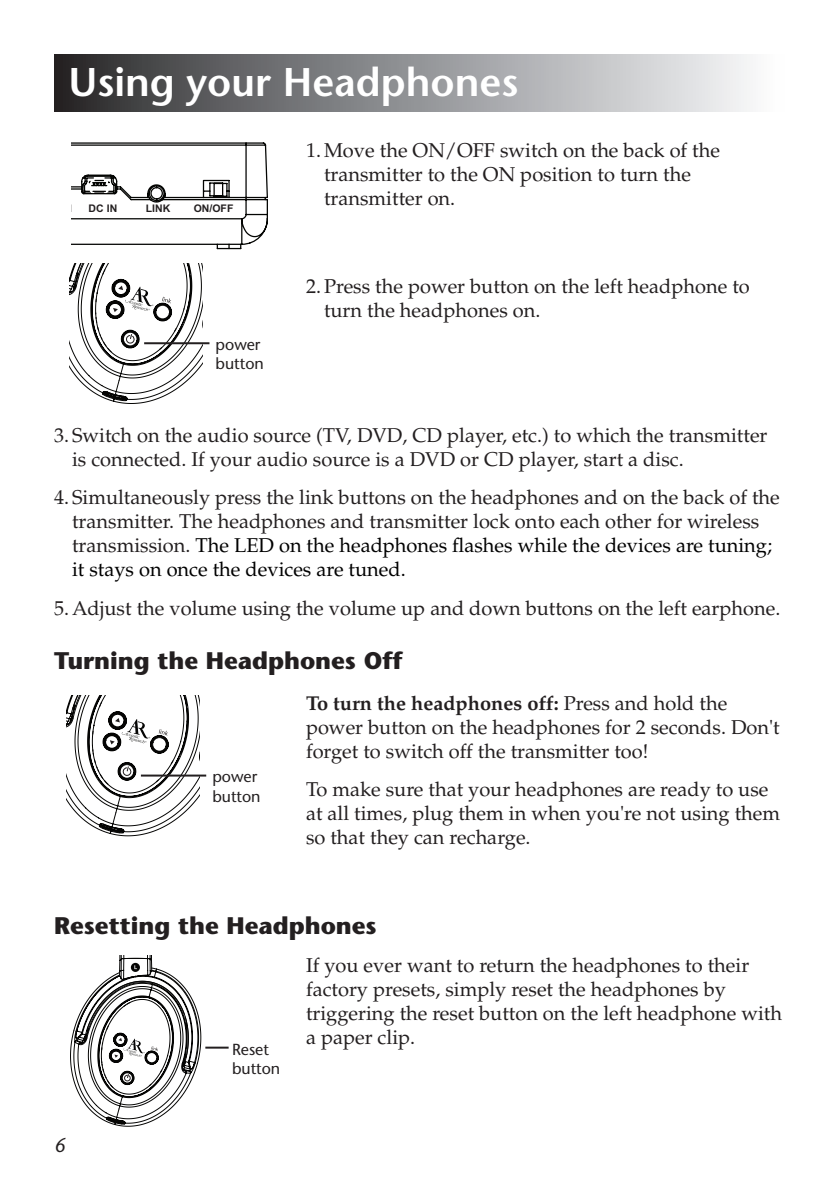
<style>
.page{position:relative;width:840px;height:1191px;background:#fff}
.page>*{position:absolute;margin:0;border:0;box-sizing:border-box;transform-origin:0 0}
.t1{font:600 40px "Stone Sans";color:#fff}
.t2{font:700 24px "Stone Sans";color:#231f20}
.t3{font:20px/24px "Palatino";color:#231f20}
.t4{font:16px/19.2px "Stone Sans";color:#231f20}
.t5{font:700 10.4px "Arial";color:#231f20}
.s1{color:#000}
.s2{font-weight:700}
</style>
<div class="page">
<svg style="left:72px;top:142px;width:196px;height:107px"></svg>
<svg style="left:70px;top:263px;width:132px;height:141px"></svg>
<hr style="left:144px;top:342px;width:65px;height:2px;background:#231f20">
<div style="left:54px;top:54px;width:730px;height:58px;background:linear-gradient(to right,#2a2a2d,#fdfeff)"></div>
<svg style="left:66px;top:696px;width:133px;height:140px"></svg>
<hr style="left:141px;top:774px;width:65px;height:2px;background:#231f20">
<svg style="left:70px;top:955px;width:131px;height:171px"></svg>
<hr style="left:205px;top:1046px;width:23px;height:2px;background:#231f20">
<h1 class="t1" style="left:68px;top:58px;width:451px">Using your Headphones</h1>
<p class="t5" style="left:89px;top:203px;width:30px">DC IN</p>
<p class="t5" style="left:146px;top:203px;width:26px">LINK</p>
<p class="t5" style="left:194px;top:203px;width:41px">ON/OFF</p>
<p class="t4" style="left:215px;top:335px;width:50px">power button</p>
<p class="t3" style="left:324px;top:139px;width:397px;text-indent:-18px">1.Move the ON/OFF switch on the back of the transmitter to the ON position to turn the transmitter on.</p>
<p class="t3" style="left:324px;top:275px;width:427px;text-indent:-18px">2.Press the power button on the left headphone to turn the headphones on.</p>
<p class="t3" style="left:72px;top:423px;width:696px;text-indent:-18px">3. Switch on the audio source (TV, DVD, CD player, etc.) to which the transmitter is connected. If your audio source is a DVD or CD player, start a disc.</p>
<p class="t3" style="left:72px;top:486px;width:709px;text-indent:-18px">4. Simultaneously press the link buttons on the headphones and on the back of the transmitter. The headphones and transmitter lock onto each other for wireless transmission. <span class="s1">The LED on the headphones flashes while the devices are tuning; it stays on once the devices are tuned.</span></p>
<p class="t3" style="left:54px;top:596px;width:727px">5.Adjust the volume using the volume up and down buttons on the left earphone.</p>
<p class="t2" style="left:54px;top:647px;width:350px">Turning the Headphones Off</p>
<p class="t4" style="left:212px;top:767px;width:50px">power button</p>
<p class="t3" style="left:306px;top:691px;width:475px"><span class="s2">To turn the headphones off:</span> Press and hold the power button on the headphones for 2 seconds. Don't forget to switch off the transmitter too!</p>
<p class="t3" style="left:306px;top:778px;width:475px">To make sure that your headphones are ready to use at all times, plug them in when you're not using them so that they can recharge.</p>
<p class="t2" style="left:54px;top:911px;width:324px">Resetting the Headphones</p>
<p class="t3" style="left:306px;top:953px;width:477px">If you ever want to return the headphones to their factory presets, simply reset the headphones by triggering the reset button on the left headphone with a paper clip.</p>
<p class="t4" style="left:232px;top:1040px;width:50px">Reset button</p>
</div>
